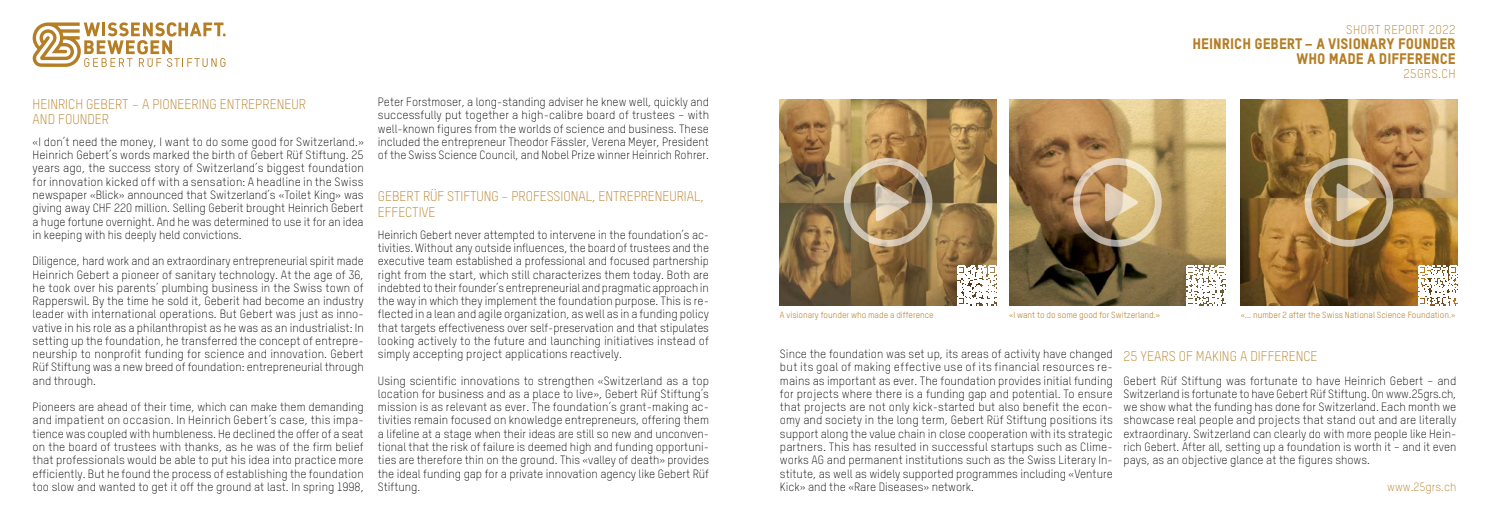
<style>
.page{position:relative;width:1489px;height:525px;background:#fff}
.page>*{position:absolute;margin:0;border:0;box-sizing:border-box;transform-origin:0 0}
.t1{font:15px "TSTAR Headline";color:#b57e24}
.t2{font:300 13.75px/15.8px "TSTAR";color:#b57e24}
.t3{font:300 12.5px "TSTAR";letter-spacing:.03em;color:#b57e24}
.t4{font:300 11.75px/13.2px "TSTAR";color:#000;text-align:justify}
.t5{font:300 11.75px "TSTAR";color:#b57e24}
.t6{font:8.75px "TSTAR";letter-spacing:-.005em;color:#b57e24}
</style>
<div class="page">
<img style="left:780px;top:99px;width:216px;height:206px">
<svg style="left:843px;top:157px;width:89px;height:90px;background:#a48b66"></svg>
<img style="left:1240px;top:99px;width:216px;height:206px">
<svg style="left:1304px;top:157px;width:89px;height:90px;background:#a78959"></svg>
<img style="left:1009px;top:99px;width:216px;height:206px">
<svg style="left:1072px;top:157px;width:89px;height:90px;background:#bea175"></svg>
<svg style="left:32px;top:22px;width:194px;height:45px"></svg>
<svg style="left:956px;top:265px;width:40px;height:40px"></svg>
<svg style="left:1417px;top:265px;width:40px;height:40px"></svg>
<svg style="left:1186px;top:265px;width:39px;height:40px"></svg>
<p class="t2" style="left:33px;top:96px;width:275px">HEINRICH GEBERT – A PIONEERING ENTREPRENEUR</p>
<p class="t2" style="left:33px;top:111px;width:78px">AND FOUNDER</p>
<p class="t4" style="left:33px;top:135px;width:332px">«I don’t need the money, I want to do some good for Switzerland.» Heinrich Gebert’s words marked the birth of Gebert Rüf Stiftung. 25 years ago, the success story of Switzerland’s biggest foundation for innovation kicked off with a sensation: A headline in the Swiss newspaper «Blick» announced that Switzerland’s «Toilet King» was giving away CHF 220 million. Selling Geberit brought Heinrich Gebert a huge fortune overnight. And he was determined to use it for an idea in keeping with his deeply held convictions.</p>
<p class="t4" style="left:33px;top:254px;width:332px">Diligence, hard work and an extraordinary entrepreneurial spirit made Heinrich Gebert a pioneer of sanitary technology. At the age of 36, he took over his parents’ plumbing business in the Swiss town of Rapperswil. By the time he sold it, Geberit had become an industry leader with international operations. But Gebert was just as inno&shy;vative in his role as a philanthropist as he was as an industrialist: In setting up the foundation, he transferred the concept of entrepre&shy;neurship to nonprofit funding for science and innovation. Gebert Rüf Stiftung was a new breed of foundation: entrepreneurial through and through.</p>
<p class="t4" style="left:33px;top:400px;width:333px">Pioneers are ahead of their time, which can make them demanding and impatient on occasion. In Heinrich Gebert’s case, this impa&shy;tience was coupled with humbleness. He declined the offer of a seat on the board of trustees with thanks, as he was of the firm belief that professionals would be able to put his idea into practice more efficiently. But he found the process of establishing the foundation too slow and wanted to get it off the ground at last. In spring 1998,</p>
<p class="t4" style="left:378px;top:95px;width:332px">Peter Forstmoser, a long-standing adviser he knew well, quickly and successfully put together a high-calibre board of trustees – with well-known figures from the worlds of science and business. These included the entrepreneur Theodor Fässler, Verena Meyer, President of the Swiss Science Council, and Nobel Prize winner Heinrich Rohrer.</p>
<p class="t2" style="left:378px;top:188px;width:328px">GEBERT RÜF STIFTUNG – PROFESSIONAL, ENTREPRENEURIAL,<br>EFFECTIVE</p>
<p class="t4" style="left:378px;top:228px;width:332px">Heinrich Gebert never attempted to intervene in the foundation’s ac&shy;tivities. Without any outside influences, the board of trustees and the executive team established a professional and focused partnership right from the start, which still characterizes them today. Both are indebted to their founder’s entrepreneurial and pragmatic approach in the way in which they implement the foundation purpose. This is re&shy;flected in a lean and agile organization, as well as in a funding policy that targets effectiveness over self-preservation and that stipulates looking actively to the future and launching initiatives instead of simply accepting project applications reactively.</p>
<p class="t4" style="left:378px;top:373px;width:332px">Using scientific innovations to strengthen «Switzerland as a top location for business and as a place to live», Gebert Rüf Stiftung’s mission is as relevant as ever. The foundation’s grant-making ac&shy;tivities remain focused on knowledge entrepreneurs, offering them a lifeline at a stage when their ideas are still so new and unconven&shy;tional that the risk of failure is deemed high and funding opportuni&shy;ties are therefore thin on the ground. This «valley of death» provides the ideal funding gap for a private innovation agency like Gebert Rüf Stiftung.</p>
<p class="t3" style="left:1346px;top:22px;width:111px">SHORT REPORT 2022</p>
<p class="t1" style="left:1192px;top:35px;width:265px">HEINRICH GEBERT – A VISIONARY FOUNDER</p>
<p class="t1" style="left:1296px;top:50px;width:160px">WHO MADE A DIFFERENCE</p>
<p class="t3" style="left:1403px;top:66px;width:54px">25GRS.CH</p>
<p class="t6" style="left:780px;top:310px;width:155px">A visionary founder who made a difference</p>
<p class="t6" style="left:1009px;top:310px;width:152px">«I want to do some good for Switzerland.»</p>
<p class="t6" style="left:1240px;top:310px;width:216px">«... number 2 after the Swiss National Science Foundation.»</p>
<p class="t4" style="left:780px;top:347px;width:334px">Since the foundation was set up, its areas of activity have changed but its goal of making effective use of its financial resources re&shy;mains as important as ever. The foundation provides initial funding for projects where there is a funding gap and potential. To ensure that projects are not only kick-started but also benefit the econ&shy;omy and society in the long term, Gebert Rüf Stiftung positions its support along the value chain in close cooperation with its strategic partners. This has resulted in successful startups such as Clime&shy;works AG and permanent institutions such as the Swiss Literary In&shy;stitute, as well as widely supported programmes including «Venture Kick» and the «Rare Diseases» network.</p>
<p class="t2" style="left:1123px;top:347px;width:195px">25 YEARS OF MAKING A DIFFERENCE</p>
<p class="t4" style="left:1123px;top:373px;width:334px">Gebert Rüf Stiftung was fortunate to have Heinrich Gebert – and Switzerland is fortunate to have Gebert Rüf Stiftung. On www.25grs.ch, we show what the funding has done for Switzerland. Each month we showcase real people and projects that stand out and are literally extraordinary. Switzerland can clearly do with more people like Hein&shy;rich Gebert. After all, setting up a foundation is worth it – and it even pays, as an objective glance at the figures shows.</p>
<p class="t5" style="left:1386px;top:479px;width:71px">www.25grs.ch</p>
</div>
